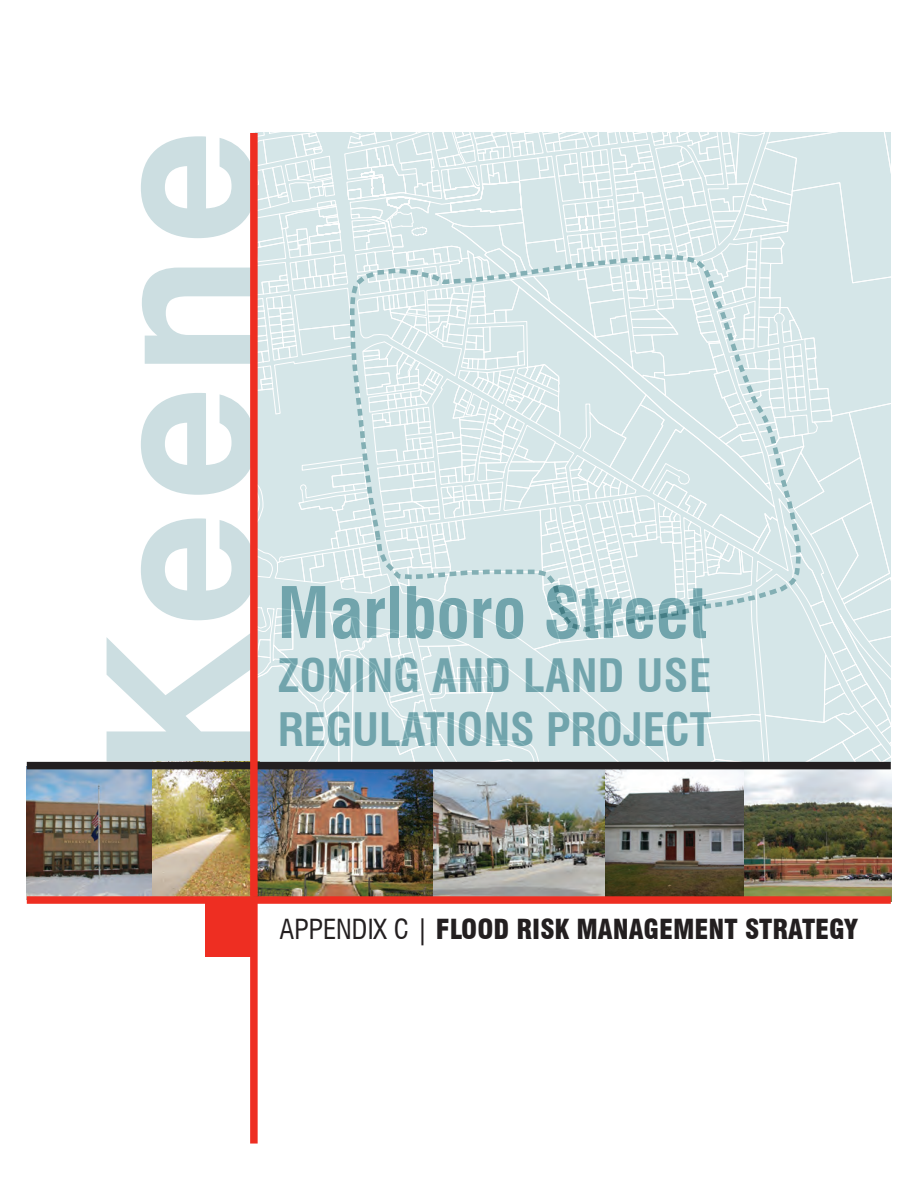
<style>
.page{position:relative;width:918px;height:1188px;background:#fff}
.page>*{position:absolute;margin:0;border:0;box-sizing:border-box;transform-origin:0 0}
.t1{font:700 202.5px "Swiss 721 BT";letter-spacing:.05em;color:#ccdee1}
.t2{font:700 condensed 69px "Swiss 721 BT";color:#88b7bd}
.t3{font:700 condensed 45px/54px "Swiss 721 BT";color:#88b7bd}
.t4{font:900 condensed 27px "Swiss 721 BT";color:#231f20}
.t5{font:condensed 27px "Swiss 721 BT";color:#231f20}
.s1{font-weight:400}
</style>
<div class="page">
<img style="left:604px;top:769px;width:140px;height:127px">
<svg style="left:258px;top:133px;width:633px;height:629px;background:#d8e7e9"></svg>
<img style="left:432px;top:769px;width:172px;height:127px">
<img style="left:27px;top:769px;width:126px;height:127px">
<img style="left:153px;top:769px;width:97px;height:127px">
<img style="left:258px;top:769px;width:174px;height:127px">
<img style="left:744px;top:769px;width:147px;height:127px">
<div style="left:27px;top:896px;width:864px;height:8px;background:#ee2e22"></div>
<div style="left:250px;top:896px;width:8px;height:248px;background:#ee2e22"></div>
<div style="left:27px;top:762px;width:864px;height:7px;background:#231f20"></div>
<div style="left:206px;top:902px;width:47px;height:55px;background:#ee2e22"></div>
<div style="left:250px;top:133px;width:8px;height:763px;background:#ee2e22"></div>
<h1 class="t1" style="left:57px;top:776px;width:648px;rotate:-90deg">Keene</h1>
<h2 class="t2" style="left:278px;top:572px;width:432px">Marlboro Street</h2>
<p class="t3" style="left:278px;top:649px;width:435px">ZONING AND LAND USE<br>REGULATIONS PROJECT</p>
<p class="t5" style="left:280px;top:913px;width:15px">APPENDI</p>
<p class="t4" style="left:374px;top:913px;width:486px"><span class="s1">X C |</span> FLOOD RISK MANAGEMENT STRATEGY</p>
</div>
